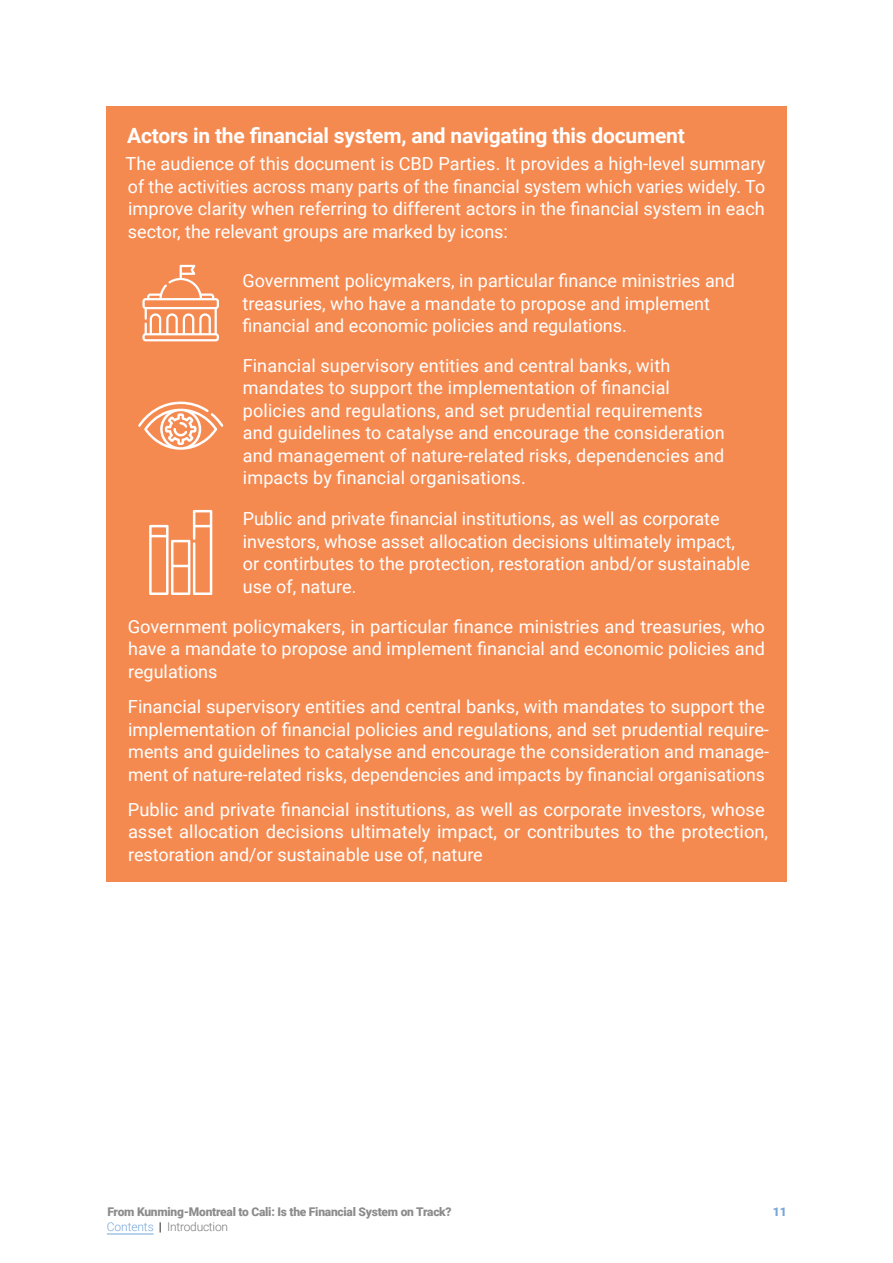
<style>
.page{position:relative;width:893px;height:1263px;background:#fff}
.page>*{position:absolute;margin:0;border:0;box-sizing:border-box;transform-origin:0 0}
.t1{font:700 21px "Roboto";letter-spacing:-.01em;color:#fff}
.t2{font:18px/22.5px "Roboto";color:#fff}
.t3{font:900 12px "Roboto";letter-spacing:-.02em;color:#706f6f}
.t4{font:300 12px "Roboto";letter-spacing:-.02em;color:#575756}
.t5{font:900 12px "Roboto";color:#5390cd}
.s1{color:#5390cd}
.s2{font-weight:700;color:#000}
</style>
<div class="page">
<hr style="left:107px;top:1234px;width:47px;height:1px;background:#5390cd">
<div style="left:106px;top:106px;width:681px;height:776px;background:#f58a51"></div>
<svg style="left:142px;top:265px;width:77px;height:76px"></svg>
<svg style="left:138px;top:402px;width:85px;height:48px"></svg>
<svg style="left:149px;top:510px;width:63px;height:85px"></svg>
<p class="t1" style="left:127px;top:121px;width:559px">Actors in the financial system, and navigating this document</p>
<p class="t2" style="left:126px;top:152px;width:641px;text-align:justify">The audience of this document is CBD Parties. It provides a high-level summary of the activities across many parts of the financial system which varies widely. To improve clarity when referring to different actors in the financial system in each sector, the relevant groups are marked by icons:</p>
<p class="t2" style="left:242px;top:269px;width:494px">Government policymakers, in particular finance ministries and treasuries, who have a mandate to propose and implement financial and economic policies and regulations.</p>
<p class="t2" style="left:243px;top:354px;width:483px">Financial supervisory entities and central banks, with mandates to support the implementation of financial policies and regulations, and set prudential requirements and guidelines to catalyse and encourage the consideration and management of nature-related risks, dependencies and impacts by financial organisations.</p>
<p class="t2" style="left:243px;top:507px;width:509px">Public and private financial institutions, as well as corporate investors, whose asset allocation decisions ultimately impact, or contirbutes to the protection, restoration anbd/or sustainable use of, nature.</p>
<p class="t2" style="left:128px;top:614px;width:639px;text-align:justify">Government policymakers, in particular finance ministries and treasuries, who have a mandate to propose and implement financial and economic policies and regulations</p>
<p class="t2" style="left:128px;top:695px;width:643px">Financial supervisory entities and central banks, with mandates to support the implementation of financial policies and regulations, and set prudential require&shy;ments and guidelines to catalyse and encourage the consideration and manage&shy;ment of nature-related risks, dependencies and impacts by financial organisations</p>
<p class="t2" style="left:128px;top:797px;width:642px">Public and private financial institutions, as well as corporate investors, whose asset allocation decisions ultimately impact, or contributes to the protection, restoration and/or sustainable use of, nature</p>
<p class="t3" style="left:107px;top:1203px;width:346px">From Kunming-Montreal to Cali: Is the Financial System on Track?</p>
<p class="t5" style="left:773px;top:1203px;width:15px">11</p>
<p class="t4" style="left:107px;top:1218px;width:123px"><span class="s1">Contents</span> <span class="s2">|</span> Introduction</p>
</div>
